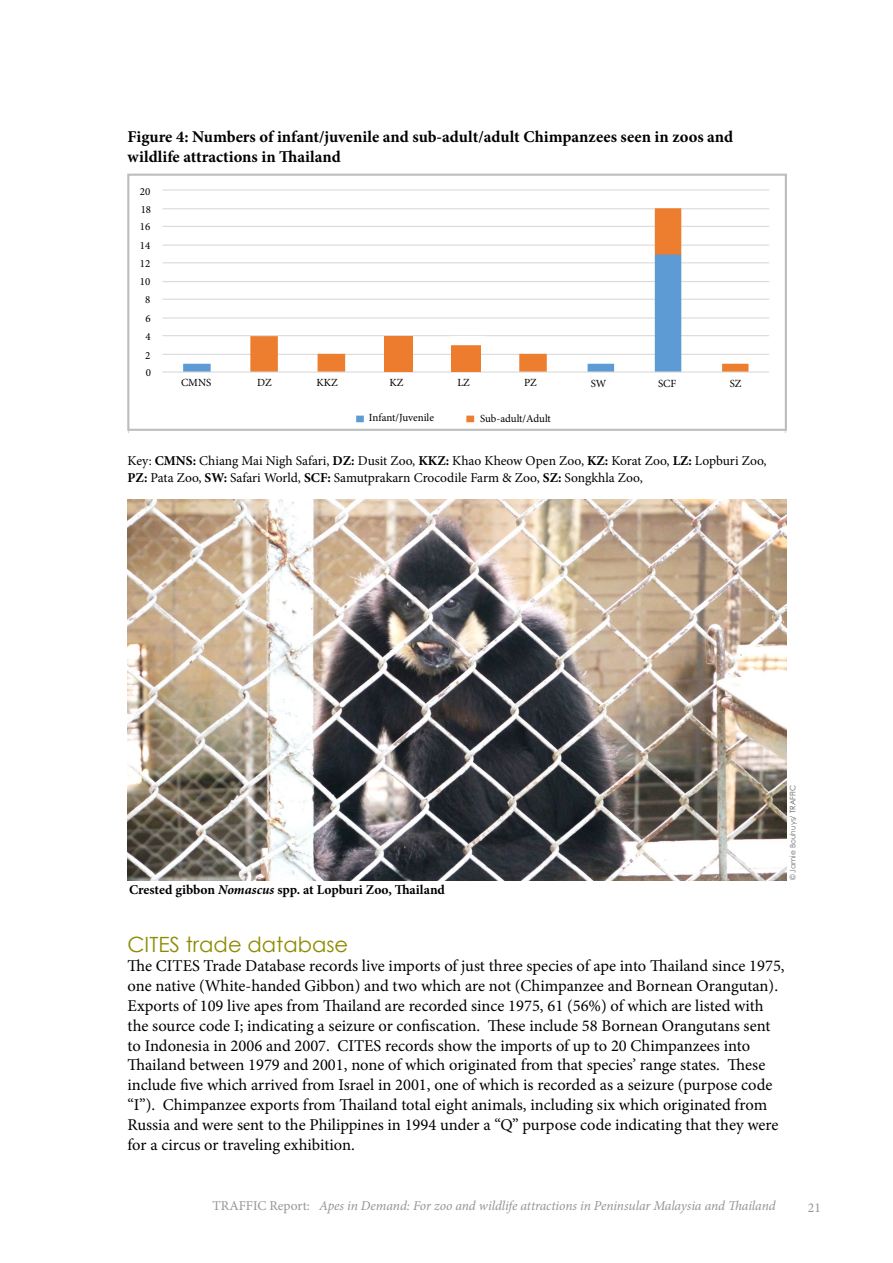
<style>
.page{position:relative;width:893px;height:1263px;background:#fff}
.page>*{position:absolute;margin:0;border:0;box-sizing:border-box;transform-origin:0 0}
.t1{font:21px "Century Gothic";color:#8d8b00}
.t2{font:16.5px/19.8px "Minion Pro";color:#000}
.t3{font:700 16.5px/19.8px "Minion Pro";color:#000}
.t4{font:13.5px/16.2px "Minion Pro";color:#000}
.t5{font:italic 13.5px "Minion Pro";letter-spacing:-.01em;color:#939598}
.t6{font:700 13.5px "Minion Pro";letter-spacing:-.005em;color:#000}
.t7{font:13.5px "Minion Pro";color:#939598}
.t8{font:10.95px "Minion Pro";color:#000}
.t9{font:7.5px "Century Gothic";color:#6d6e71}
.s1{font-weight:700}
.s2{font-style:italic}
.s3{color:#58595b}
.s4{font-style:normal}
</style>
<div class="page">
<img style="left:128px;top:189px;width:658px;height:243px">
<div style="left:366px;top:412px;width:84px;height:16px;background:#fff"></div>
<div style="left:476px;top:409px;width:100px;height:16px;background:#fff"></div>
<div style="left:175px;top:379px;width:575px;height:22px;background:#fff"></div>
<div style="left:136px;top:174px;width:20px;height:205px;background:#fff"></div>
<div style="left:384px;top:336px;width:29px;height:36px;background:#ed7c2f"></div>
<div style="left:451px;top:345px;width:29px;height:26px;background:#ed7c2f"></div>
<div style="left:451px;top:336px;width:33px;height:9px;background:#fff"></div>
<img style="left:128px;top:500px;width:659px;height:380px">
<div style="left:127px;top:174px;width:660px;height:257px;border:2px solid #bcbec0"></div>
<p class="t3" style="left:128px;top:127px;width:607px">Figure 4: Numbers of infant/juvenile and sub-adult/adult Chimpanzees seen in zoos and wildlife attractions in Thailand</p>
<p class="t8" style="left:140px;top:184px;width:12px">20</p>
<p class="t8" style="left:141px;top:202px;width:12px">18</p>
<p class="t8" style="left:140px;top:219px;width:12px">16</p>
<p class="t8" style="left:140px;top:238px;width:12px">14</p>
<p class="t8" style="left:140px;top:256px;width:12px">12</p>
<p class="t8" style="left:140px;top:274px;width:12px">10</p>
<p class="t8" style="left:145px;top:292px;width:7px">8</p>
<p class="t8" style="left:145px;top:311px;width:7px">6</p>
<p class="t8" style="left:145px;top:329px;width:7px">4</p>
<p class="t8" style="left:145px;top:348px;width:7px">2</p>
<p class="t8" style="left:146px;top:365px;width:7px">0</p>
<p class="t8" style="left:181px;top:375px;width:32px">CMNS</p>
<p class="t8" style="left:257px;top:375px;width:16px">DZ</p>
<p class="t8" style="left:317px;top:375px;width:23px">KKZ</p>
<p class="t8" style="left:390px;top:375px;width:15px">KZ</p>
<p class="t8" style="left:457px;top:375px;width:14px">LZ</p>
<p class="t8" style="left:524px;top:375px;width:14px">PZ</p>
<p class="t8" style="left:591px;top:376px;width:17px">SW</p>
<p class="t8" style="left:658px;top:376px;width:20px">SCF</p>
<p class="t8" style="left:730px;top:376px;width:13px">SZ</p>
<p class="t8" style="left:369px;top:410px;width:67px">Infant/Juvenile</p>
<p class="t8" style="left:480px;top:411px;width:72px">Sub-adult/Adult</p>
<p class="t4" style="left:128px;top:453px;width:641px">Key: <span class="s1">CMNS:</span> Chiang Mai Nigh Safari, <span class="s1">DZ:</span> Dusit Zoo, <span class="s1">KKZ:</span> Khao Kheow Open Zoo, <span class="s1">KZ:</span> Korat Zoo, <span class="s1">LZ:</span> Lopburi Zoo,<br><span class="s1">PZ:</span> Pata Zoo, <span class="s1">SW:</span> Safari World, <span class="s1">SCF:</span> Samutprakarn Crocodile Farm &amp; Zoo, <span class="s1">SZ:</span> Songkhla Zoo,</p>
<p class="t6" style="left:129px;top:880px;width:317px">Crested gibbon <span class="s2">Nomascus</span> spp. at Lopburi Zoo, Thailand</p>
<p class="t9" style="left:787px;top:880px;width:97px;rotate:-90deg">© Jamie Bouhuys/ <span class="s3">TRAFFIC</span></p>
<p class="t1" style="left:128px;top:929px;width:222px">CITES trade database</p>
<p class="t2" style="left:128px;top:956px;width:659px">The CITES Trade Database records live imports of just three species of ape into Thailand since 1975, one native (White-handed Gibbon) and two which are not (Chimpanzee and Bornean Orangutan).<br>Exports of 109 live apes from Thailand are recorded since 1975, 61 (56%) of which are listed with the source code I; indicating a seizure or confiscation. These include 58 Bornean Orangutans sent to Indonesia in 2006 and 2007. CITES records show the imports of up to 20 Chimpanzees into Thailand between 1979 and 2001, none of which originated from that species’ range states. These include five which arrived from Israel in 2001, one of which is recorded as a seizure (purpose code “I”). Chimpanzee exports from Thailand total eight animals, including six which originated from Russia and were sent to the Philippines in 1994 under a “Q” purpose code indicating that they were for a circus or traveling exhibition.</p>
<p class="t5" style="left:213px;top:1197px;width:564px"><span class="s4">TRAFFIC Report:</span> Apes in Demand: For zoo and wildlife attractions in Peninsular Malaysia and Thailand</p>
<p class="t7" style="left:808px;top:1199px;width:14px">21</p>
</div>
